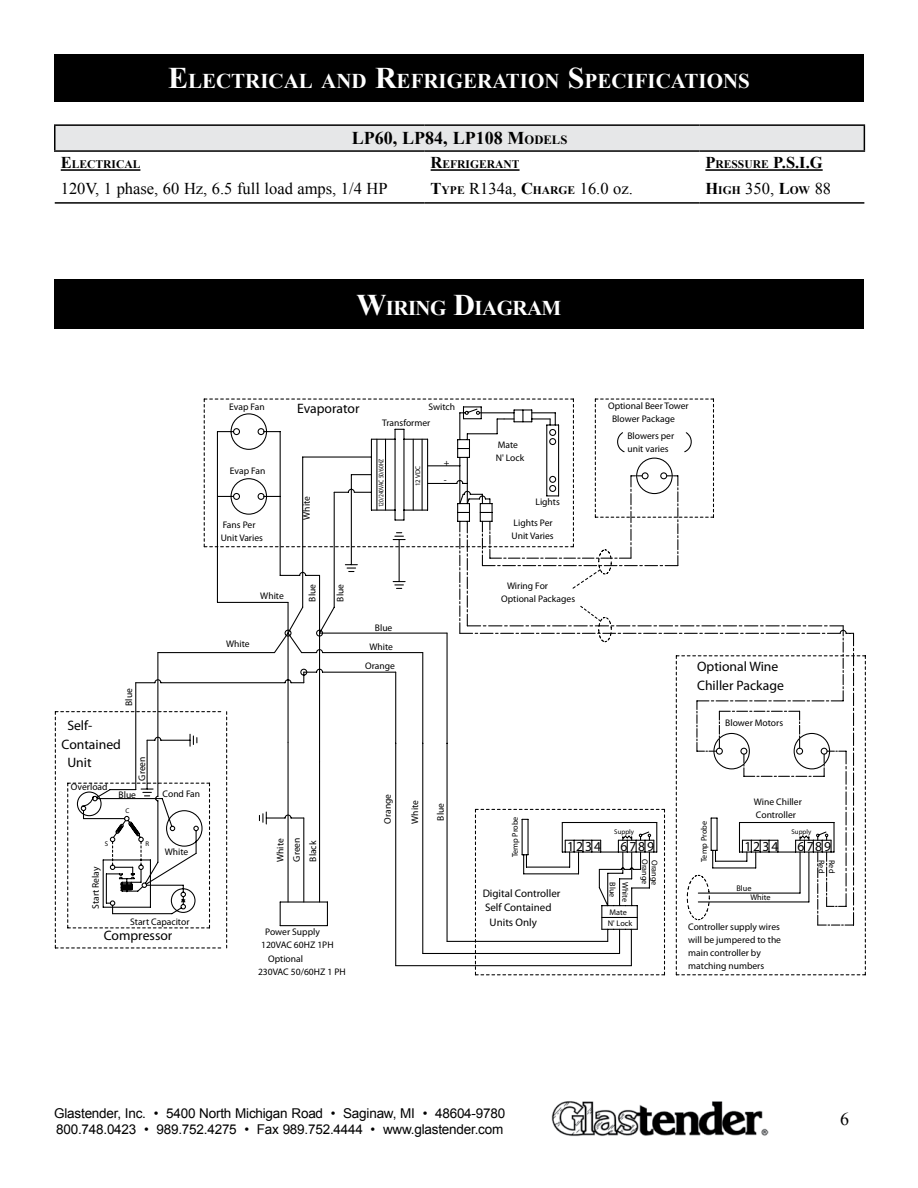
<style>
.page{position:relative;width:918px;height:1188px;background:#fff}
.page>*{position:absolute;margin:0;border:0;box-sizing:border-box;transform-origin:0 0}
.t1{font:700 21px "Times New Roman";color:#fff}
.t2{font:700 21px "Times New Roman";letter-spacing:-.03em;color:#fff}
.t3{font:700 18px "Times New Roman";color:#000}
.t4{font:18px "Times New Roman";color:#000}
.t5{font:16.5px "Times New Roman";color:#000}
.t6{font:700 16.5px "Times New Roman";color:#000}
.t7{font:13.65px/18.6px "Myriad Pro";color:#000}
.t8{font:13.5px/16.2px "Arial";letter-spacing:-.015em;color:#000}
.t9{font:700 11.55px "Times New Roman";color:#000}
.t10{font:10.95px "Myriad Pro";color:#000}
.t11{font:9.6px/13px "Myriad Pro";color:#000}
.t12{font:8.25px/9.9px "Myriad Pro";color:#000}
.t13{font:6.9px "Myriad Pro";color:#000}
.t14{font:6.9px "Myriad Pro";color:#000;scale:.8 1}
.s1{font-size:30px}
.s2{font-size:12.6px}
.s3{font-size:16.5px}
.s4{font-size:11.55px}
.s5{font-weight:700}
.s6{font-weight:700;font-size:11.55px}
</style>
<div class="page">
<img style="left:551px;top:1101px;width:218px;height:35px">
<div style="left:54px;top:54px;width:810px;height:47px;background:#000"></div>
<div style="left:54px;top:279px;width:810px;height:50px;background:#000"></div>
<div style="left:55px;top:125px;width:809px;height:26px;background:#e6e7e8"></div>
<hr style="left:54px;top:124px;width:371px;height:2px;background:#000">
<hr style="left:54px;top:126px;width:2px;height:24px;background:#000">
<hr style="left:425px;top:124px;width:274px;height:2px;background:#000">
<hr style="left:699px;top:124px;width:166px;height:2px;background:#000">
<svg style="left:864px;top:126px;width:1px;height:24px"></svg>
<hr style="left:54px;top:150px;width:371px;height:2px;background:#000">
<hr style="left:425px;top:150px;width:274px;height:2px;background:#000">
<hr style="left:699px;top:150px;width:166px;height:2px;background:#000">
<hr style="left:55px;top:202px;width:370px;height:2px;background:#000">
<hr style="left:425px;top:202px;width:274px;height:2px;background:#000">
<hr style="left:699px;top:202px;width:165px;height:2px;background:#000">
<hr style="left:61px;top:169px;width:79px;height:2px;background:#000">
<hr style="left:431px;top:169px;width:89px;height:2px;background:#000">
<hr style="left:705px;top:169px;width:118px;height:2px;background:#000">
<svg style="left:676px;top:655px;width:190px;height:321px"></svg>
<svg style="left:55px;top:399px;width:799px;height:576px"></svg>
<svg style="left:135px;top:431px;width:558px;height:312px"></svg>
<h1 class="t1" style="left:168px;top:67px;width:569px"><span class="s1">E</span>LECTRICAL AND <span class="s1">R</span>EFRIGERATION <span class="s1">S</span>PECIFICATIONS</h1>
<h2 class="t3" style="left:352px;top:126px;width:216px">LP60, LP84, LP108 M<span class="s2">ODELS</span></h2>
<p class="t9" style="left:61px;top:156px;width:81px"><span class="s3">E</span>LECTRICAL</p>
<p class="t9" style="left:431px;top:156px;width:90px"><span class="s3">R</span>EFRIGERANT</p>
<h3 class="t6" style="left:705px;top:151px;width:118px">P<span class="s4">RESSURE</span> P.S.I.G</h3>
<h3 class="t5" style="left:61px;top:178px;width:328px">120V, 1 phase, 60 Hz, 6.5 full load amps, 1/4 HP</h3>
<h3 class="t5" style="left:431px;top:178px;width:204px"><span class="s5">T</span><span class="s6">YPE</span> R134a, <span class="s5">C</span><span class="s6">HARGE</span> 16.0 oz.</h3>
<h3 class="t5" style="left:705px;top:178px;width:127px"><span class="s5">H</span><span class="s6">IGH</span> 350, <span class="s5">L</span><span class="s6">OW</span> 88</h3>
<h1 class="t2" style="left:357px;top:293px;width:206px"><span class="s1">W</span>IRING <span class="s1">D</span>IAGRAM</h1>
<p class="t11" style="left:122px;top:706px;width:19px;rotate:-90deg">Blue</p>
<h3 class="t7" style="left:67px;top:716px;width:27px">Self-</h3>
<h3 class="t7" style="left:62px;top:735px;width:61px">Contained</h3>
<h3 class="t7" style="left:67px;top:753px;width:26px">Unit</h3>
<p class="t11" style="left:135px;top:781px;width:26px;rotate:-90deg">Green</p>
<p class="t11" style="left:71px;top:781px;width:38px">Overload</p>
<p class="t11" style="left:119px;top:788px;width:19px">Blue</p>
<p class="t13" style="left:126px;top:806px;width:5px">C</p>
<p class="t13" style="left:105px;top:840px;width:5px">S</p>
<p class="t13" style="left:146px;top:839px;width:5px">R</p>
<p class="t11" style="left:89px;top:909px;width:44px;rotate:-90deg">Start Relay</p>
<p class="t11" style="left:163px;top:787px;width:39px">Cond Fan</p>
<p class="t11" style="left:165px;top:845px;width:25px">White</p>
<p class="t11" style="left:130px;top:915px;width:61px">Start Capacitor</p>
<h3 class="t7" style="left:104px;top:926px;width:70px">Compressor</h3>
<p class="t11" style="left:229px;top:400px;width:37px">Evap Fan</p>
<p class="t11" style="left:429px;top:400px;width:28px">Switch</p>
<h3 class="t7" style="left:297px;top:399px;width:64px">Evaporator</h3>
<p class="t11" style="left:382px;top:416px;width:50px">Transformer</p>
<p class="t11" style="left:496px;top:438px;width:30px">Mate<br>N' Lock</p>
<p class="t14" style="left:377px;top:507px;width:62px;rotate:-90deg">120/240VAC 50/60HZ</p>
<p class="t11" style="left:444px;top:454px;width:7px;line-height:17.5px">+ -</p>
<p class="t13" style="left:413px;top:486px;width:22px;rotate:-90deg">12 VDC</p>
<p class="t11" style="left:230px;top:464px;width:37px">Evap Fan</p>
<p class="t11" style="left:300px;top:520px;width:25px;rotate:-90deg">White</p>
<p class="t11" style="left:535px;top:496px;width:26px">Lights</p>
<p class="t11" style="left:221px;top:518px;width:44px">Fans Per<br>Unit Varies</p>
<p class="t11" style="left:512px;top:516px;width:44px">Lights Per<br>Unit Varies</p>
<p class="t11" style="left:260px;top:589px;width:25px">White</p>
<p class="t11" style="left:333px;top:602px;width:19px;rotate:-90deg">Blue</p>
<p class="t11" style="left:306px;top:602px;width:19px;rotate:-90deg">Blue</p>
<p class="t11" style="left:226px;top:637px;width:25px">White</p>
<p class="t11" style="left:369px;top:618px;width:25px;line-height:19.4px;text-align:center">Blue<br>White</p>
<p class="t11" style="left:365px;top:659px;width:31px">Orange</p>
<p class="t11" style="left:501px;top:579px;width:75px;text-indent:6px">Wiring For<br>Optional Packages</p>
<p class="t11" style="left:612px;top:399px;width:78px;text-indent:-4px">Optional Beer Tower<br>Blower Package</p>
<p class="t11" style="left:627px;top:429px;width:48px">Blowers per unit varies</p>
<h3 class="t7" style="left:697px;top:657px;width:88px">Optional Wine<br>Chiller Package</h3>
<p class="t11" style="left:725px;top:716px;width:59px">Blower Motors</p>
<p class="t11" style="left:274px;top:862px;width:25px;rotate:-90deg">White</p>
<p class="t11" style="left:288px;top:862px;width:26px;line-height:16.5px;rotate:-90deg">Green<br>Black</p>
<p class="t11" style="left:261px;top:925px;width:74px;text-indent:4px">Power Supply<br>120VAC 60HZ 1PH</p>
<p class="t11" style="left:258px;top:952px;width:89px;text-indent:10px">Optional<br>230VAC 50/60HZ 1 PH</p>
<p class="t11" style="left:381px;top:824px;width:31px;rotate:-90deg">Orange</p>
<p class="t11" style="left:434px;top:821px;width:19px;rotate:-90deg">Blue</p>
<p class="t11" style="left:408px;top:824px;width:25px;rotate:-90deg">White</p>
<p class="t12" style="left:510px;top:857px;width:42px;rotate:-90deg">Temp Probe</p>
<p class="t10" style="left:483px;top:886px;width:79px">Digital Controller</p>
<p class="t10" style="left:485px;top:901px;width:68px">Self Contained</p>
<p class="t10" style="left:490px;top:916px;width:49px">Units Only</p>
<p class="t13" style="left:614px;top:827px;width:21px">Supply</p>
<h3 class="t7" style="left:567px;top:837px;width:36px">1234</h3>
<h3 class="t7" style="left:620px;top:837px;width:35px">6789</h3>
<p class="t12" style="left:660px;top:859px;width:28px;rotate:90deg">Orange<br>Orange</p>
<p class="t12" style="left:618px;top:882px;width:17px;rotate:90deg">Blue</p>
<p class="t12" style="left:608px;top:907px;width:26px;line-height:11.1px">Mate<br>N' Lock</p>
<p class="t12" style="left:630px;top:882px;width:22px;rotate:90deg">White</p>
<p class="t11" style="left:754px;top:795px;width:49px">Wine Chiller<br>Controller</p>
<p class="t12" style="left:699px;top:862px;width:42px;rotate:-90deg">Temp Probe</p>
<p class="t13" style="left:792px;top:827px;width:21px">Supply</p>
<p class="t12" style="left:750px;top:892px;width:22px">White</p>
<h3 class="t7" style="left:744px;top:837px;width:36px">1234</h3>
<h3 class="t7" style="left:798px;top:837px;width:35px">6789</h3>
<p class="t12" style="left:837px;top:860px;width:15px;rotate:90deg">Red</p>
<p class="t12" style="left:827px;top:860px;width:15px;rotate:90deg">Red</p>
<p class="t12" style="left:736px;top:883px;width:17px">Blue</p>
<p class="t11" style="left:688px;top:920px;width:94px">Controller supply wires will be jumpered to the main controller by matching numbers</p>
<h3 class="t8" style="left:54px;top:1105px;width:453px">Glastender, Inc. • 5400 North Michigan Road • Saginaw, MI • 48604-9780<br>800.748.0423 • 989.752.4275 • Fax 989.752.4444 • www.glastender.com</h3>
<h2 class="t4" style="left:840px;top:1107px;width:10px">6</h2>
</div>
